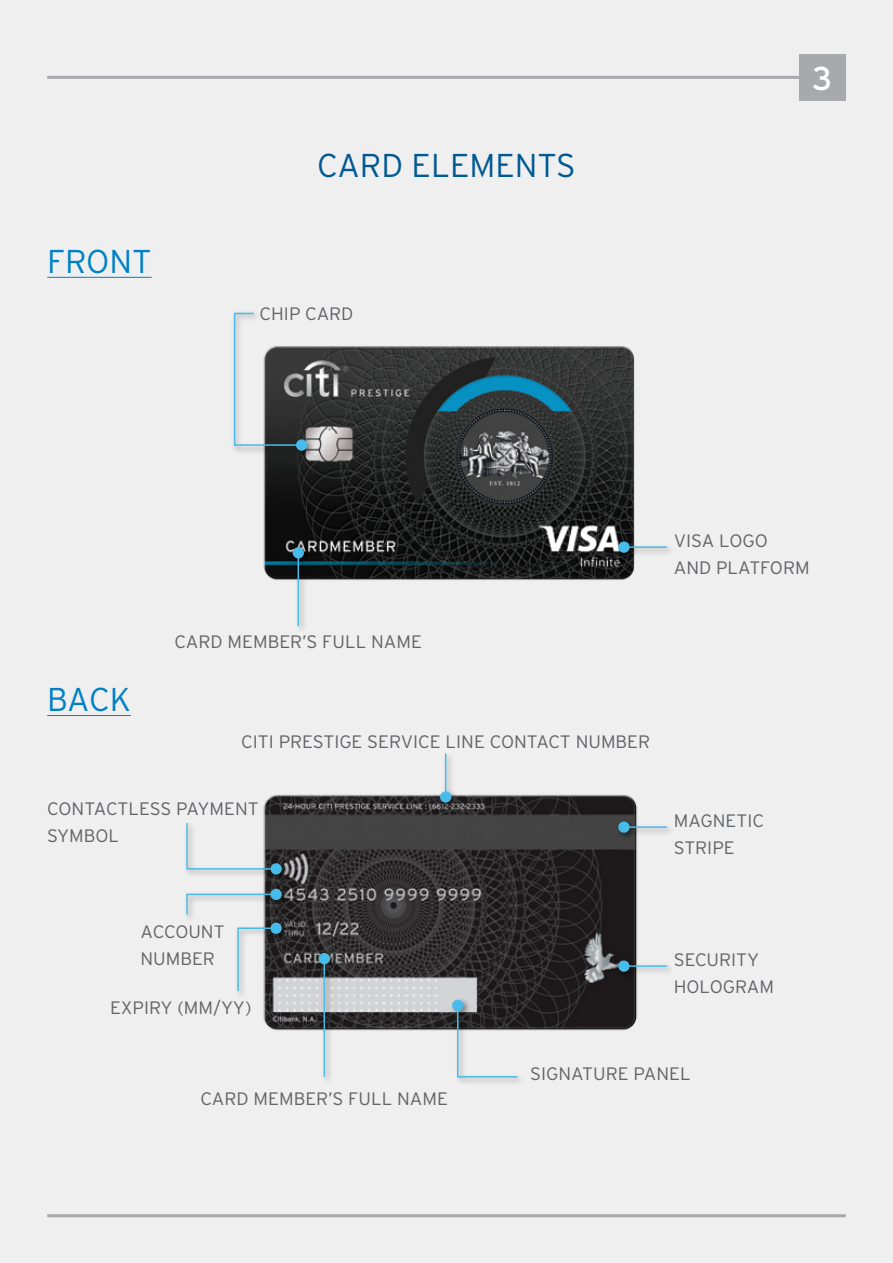
<style>
.page{position:relative;width:893px;height:1263px;background:#efeff0}
.page>*{position:absolute;margin:0;border:0;box-sizing:border-box;transform-origin:0 0}
.t1{font:300 33px "Interstate";letter-spacing:-.005em;color:#005992}
.t2{font:300 33px "Interstate";color:#0081c6}
.t3{font:33px "Interstate";color:#fff}
.t4{font:300 18px/27px "Interstate";color:#636466}
</style>
<div class="page">
<hr style="left:47px;top:1214px;width:799px;height:3px;background:#a7a9ac">
<hr style="left:47px;top:76px;width:799px;height:3px;background:#a7a9ac">
<div style="left:799px;top:54px;width:47px;height:47px;background:#a7a9ac"></div>
<img style="left:263px;top:346px;width:372px;height:234px">
<img style="left:263px;top:794px;width:375px;height:237px">
<hr style="left:47px;top:277px;width:105px;height:1px;background:#0081c6">
<hr style="left:47px;top:715px;width:84px;height:1px;background:#0081c6">
<img style="left:234px;top:346px;width:84px;height:115px">
<svg style="left:233px;top:312px;width:70px;height:135px"></svg>
<div style="left:296px;top:439px;width:11px;height:12px;background:#47bbe9;border-radius:50%"></div>
<img style="left:187px;top:818px;width:105px;height:101px">
<svg style="left:186px;top:822px;width:92px;height:48px"></svg>
<div style="left:270px;top:863px;width:12px;height:11px;background:#47bbe9;border-radius:50%"></div>
<svg style="left:186px;top:893px;width:92px;height:23px"></svg>
<div style="left:270px;top:889px;width:12px;height:11px;background:#47bbe9;border-radius:50%"></div>
<img style="left:447px;top:995px;width:81px;height:88px">
<svg style="left:456px;top:1003px;width:63px;height:75px"></svg>
<div style="left:452px;top:1000px;width:11px;height:11px;background:#47bbe9;border-radius:50%"></div>
<img style="left:314px;top:948px;width:26px;height:132px">
<hr style="left:324px;top:958px;width:1px;height:119px;background:#47bbe9">
<div style="left:319px;top:953px;width:11px;height:11px;background:#47bbe9;border-radius:50%"></div>
<img style="left:288px;top:542px;width:26px;height:87px">
<hr style="left:298px;top:552px;width:1px;height:74px;background:#47bbe9">
<div style="left:293px;top:547px;width:11px;height:11px;background:#47bbe9;border-radius:50%"></div>
<img style="left:435px;top:753px;width:27px;height:60px">
<hr style="left:445px;top:753px;width:1px;height:44px;background:#47bbe9">
<div style="left:440px;top:791px;width:11px;height:12px;background:#47bbe9;border-radius:50%"></div>
<img style="left:613px;top:536px;width:57px;height:27px">
<hr style="left:624px;top:546px;width:43px;height:2px;background:#47bbe9">
<div style="left:618px;top:541px;width:12px;height:12px;background:#47bbe9;border-radius:50%"></div>
<img style="left:613px;top:816px;width:57px;height:27px">
<hr style="left:624px;top:826px;width:43px;height:2px;background:#47bbe9">
<div style="left:618px;top:821px;width:12px;height:12px;background:#47bbe9;border-radius:50%"></div>
<img style="left:613px;top:955px;width:57px;height:27px">
<hr style="left:624px;top:965px;width:43px;height:2px;background:#47bbe9">
<div style="left:618px;top:960px;width:12px;height:12px;background:#47bbe9;border-radius:50%"></div>
<img style="left:232px;top:917px;width:60px;height:84px">
<svg style="left:237px;top:927px;width:41px;height:65px"></svg>
<div style="left:270px;top:922px;width:12px;height:12px;background:#47bbe9;border-radius:50%"></div>
<h1 class="t2" style="left:47px;top:243px;width:106px">FRONT</h1>
<h1 class="t1" style="left:317px;top:147px;width:260px">CARD ELEMENTS</h1>
<p class="t4" style="left:260px;top:299px;width:95px">CHIP CARD</p>
<h1 class="t3" style="left:812px;top:60px;width:22px">3</h1>
<h1 class="t2" style="left:47px;top:681px;width:85px">BACK</h1>
<p class="t4" style="left:175px;top:628px;width:249px">CARD MEMBER’S FULL NAME</p>
<p class="t4" style="left:241px;top:728px;width:410px">CITI PRESTIGE SERVICE LINE CONTACT NUMBER</p>
<p class="t4" style="left:47px;top:795px;width:213px">CONTACTLESS PAYMENT<br>SYMBOL</p>
<p class="t4" style="left:674px;top:527px;width:137px">VISA LOGO<br>AND PLATFORM</p>
<p class="t4" style="left:674px;top:807px;width:92px">MAGNETIC<br>STRIPE</p>
<p class="t4" style="left:141px;top:918px;width:86px">ACCOUNT<br>NUMBER</p>
<p class="t4" style="left:110px;top:994px;width:143px">EXPIRY (MM/YY)</p>
<p class="t4" style="left:674px;top:946px;width:102px">SECURITY<br>HOLOGRAM</p>
<p class="t4" style="left:201px;top:1085px;width:249px">CARD MEMBER’S FULL NAME</p>
<p class="t4" style="left:530px;top:1060px;width:162px">SIGNATURE PANEL</p>
</div>
